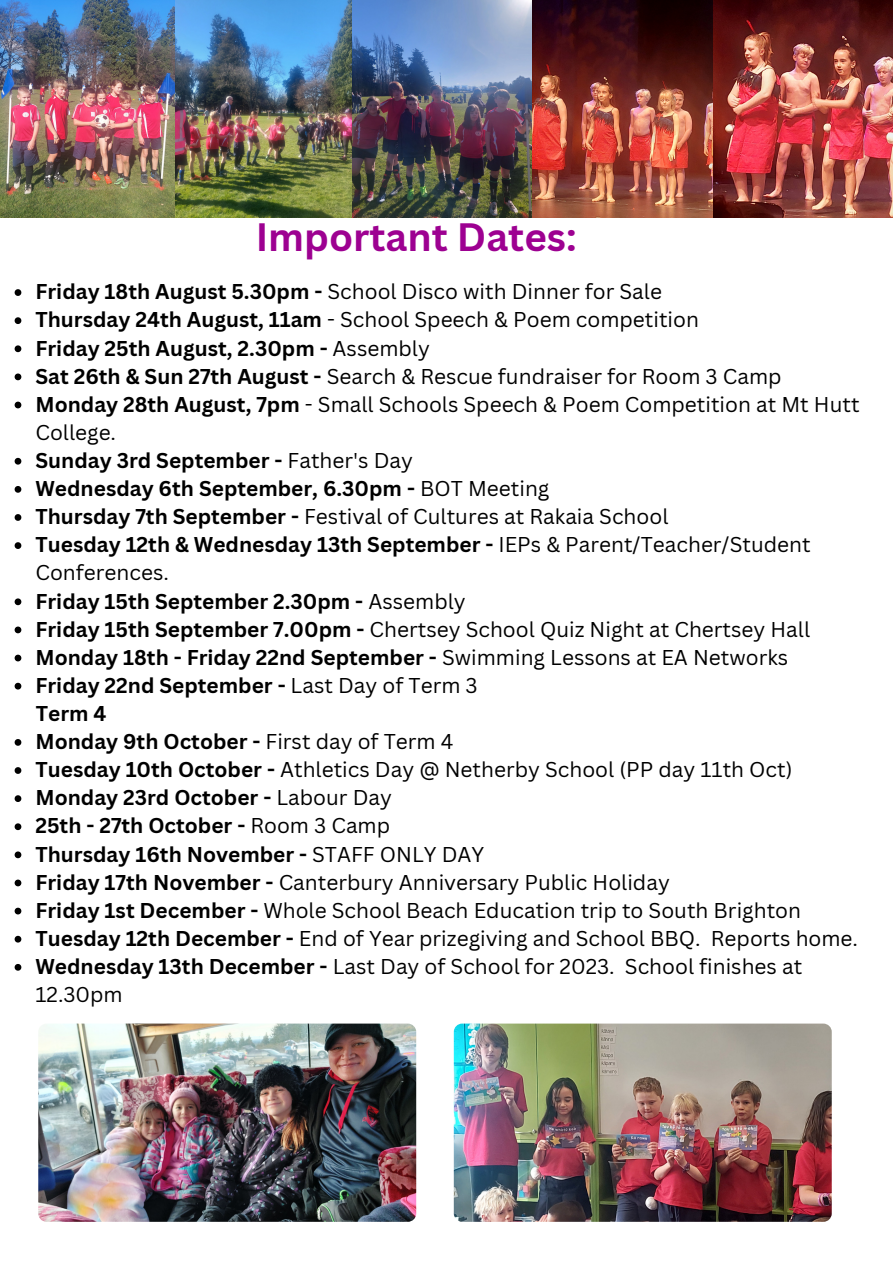
<style>
.page{position:relative;width:893px;height:1264px;background:#fff}
.page>*{position:absolute;margin:0;border:0;box-sizing:border-box;transform-origin:0 0}
.t1{font:700 38.55px "Canva Sans";color:#9d0191}
.t2{font:20.85px/28px "Canva Sans";color:#000}
.t3{font:700 20.85px "Canva Sans";color:#000}
.s1{font-weight:700}
.s2{font-weight:400}
</style>
<div class="page">
<img style="left:0;top:0;width:352px;height:218px">
<svg style="left:15px;top:289px;width:6px;height:7px"></svg>
<svg style="left:15px;top:317px;width:6px;height:7px"></svg>
<svg style="left:15px;top:345px;width:6px;height:7px"></svg>
<svg style="left:15px;top:373px;width:6px;height:7px"></svg>
<svg style="left:15px;top:401px;width:6px;height:7px"></svg>
<svg style="left:15px;top:458px;width:6px;height:6px"></svg>
<svg style="left:15px;top:486px;width:6px;height:6px"></svg>
<svg style="left:15px;top:514px;width:6px;height:7px"></svg>
<svg style="left:15px;top:542px;width:6px;height:7px"></svg>
<svg style="left:15px;top:598px;width:6px;height:7px"></svg>
<svg style="left:15px;top:626px;width:6px;height:7px"></svg>
<svg style="left:15px;top:654px;width:6px;height:7px"></svg>
<svg style="left:15px;top:682px;width:6px;height:7px"></svg>
<svg style="left:15px;top:739px;width:6px;height:6px"></svg>
<svg style="left:15px;top:767px;width:6px;height:7px"></svg>
<svg style="left:15px;top:795px;width:6px;height:7px"></svg>
<svg style="left:15px;top:823px;width:6px;height:7px"></svg>
<svg style="left:15px;top:851px;width:6px;height:7px"></svg>
<svg style="left:15px;top:879px;width:6px;height:7px"></svg>
<svg style="left:15px;top:907px;width:6px;height:7px"></svg>
<svg style="left:15px;top:935px;width:6px;height:7px"></svg>
<svg style="left:15px;top:964px;width:6px;height:6px"></svg>
<img style="left:352px;top:0;width:540px;height:218px">
<img style="left:38px;top:1023px;width:378px;height:198px;border-radius:8px">
<img style="left:454px;top:1023px;width:377px;height:198px;border-radius:8px">
<p class="t1" style="left:256px;top:210px;width:322px">Important Dates:</p>
<p class="t2" style="left:35px;top:277px;width:628px"><span class="s1">Friday 18th August 5.30pm -</span> School Disco with Dinner for Sale</p>
<p class="t2" style="left:35px;top:305px;width:665px"><span class="s1">Thursday 24th August, 11am</span> - School Speech &amp; Poem competition</p>
<p class="t3" style="left:35px;top:333px;width:396px">Friday 25th August, 2.30pm - <span class="s2">Assembly</span></p>
<p class="t2" style="left:35px;top:361px;width:747px"><span class="s1">Sat 26th &amp; Sun 27th August -</span> Search &amp; Rescue fundraiser for Room 3 Camp</p>
<p class="t2" style="left:35px;top:389px;width:825px"><span class="s1">Monday 28th August, 7pm</span> - Small Schools Speech &amp; Poem Competition at Mt Hutt<br>College.</p>
<p class="t3" style="left:35px;top:445px;width:379px">Sunday 3rd September - <span class="s2">Father's Day</span></p>
<p class="t3" style="left:35px;top:474px;width:515px">Wednesday 6th September, 6.30pm - <span class="s2">BOT Meeting</span></p>
<p class="t2" style="left:35px;top:502px;width:634px"><span class="s1">Thursday 7th September -</span> Festival of Cultures at Rakaia School</p>
<p class="t2" style="left:35px;top:530px;width:776px"><span class="s1">Tuesday 12th &amp; Wednesday 13th September -</span> IEPs &amp; Parent/Teacher/Student<br>Conferences.</p>
<p class="t3" style="left:35px;top:586px;width:431px">Friday 15th September 2.30pm - <span class="s2">Assembly</span></p>
<p class="t2" style="left:35px;top:614px;width:776px"><span class="s1">Friday 15th September 7.00pm -</span> Chertsey School Quiz Night at Chertsey Hall</p>
<p class="t3" style="left:35px;top:642px;width:754px">Monday 18th - Friday 22nd September - <span class="s2">Swimming Lessons at EA Networks</span></p>
<p class="t3" style="left:35px;top:670px;width:443px">Friday 22nd September - <span class="s2">Last Day of Term 3</span></p>
<p class="t3" style="left:35px;top:727px;width:419px">Monday 9th October - <span class="s2">First day of Term 4</span></p>
<p class="t2" style="left:35px;top:755px;width:758px"><span class="s1">Tuesday 10th October -</span> Athletics Day @ Netherby School (PP day 11th Oct)</p>
<p class="t3" style="left:35px;top:783px;width:358px">Monday 23rd October - <span class="s2">Labour Day</span></p>
<p class="t3" style="left:35px;top:811px;width:356px">25th - 27th October - <span class="s2">Room 3 Camp</span></p>
<p class="t3" style="left:35px;top:839px;width:450px">Thursday 16th November - <span class="s2">STAFF ONLY DAY</span></p>
<p class="t2" style="left:35px;top:867px;width:635px"><span class="s1">Friday 17th November -</span> Canterbury Anniversary Public Holiday</p>
<p class="t2" style="left:35px;top:895px;width:767px"><span class="s1">Friday 1st December -</span> Whole School Beach Education trip to South Brighton</p>
<p class="t2" style="left:35px;top:923px;width:824px"><span class="s1">Tuesday 12th December -</span> End of Year prizegiving and School BBQ. Reports home.</p>
<p class="t2" style="left:35px;top:951px;width:768px"><span class="s1">Wednesday 13th December -</span> Last Day of School for 2023. School finishes at<br>12.30pm</p>
<p class="t3" style="left:36px;top:698px;width:72px">Term 4</p>
</div>
